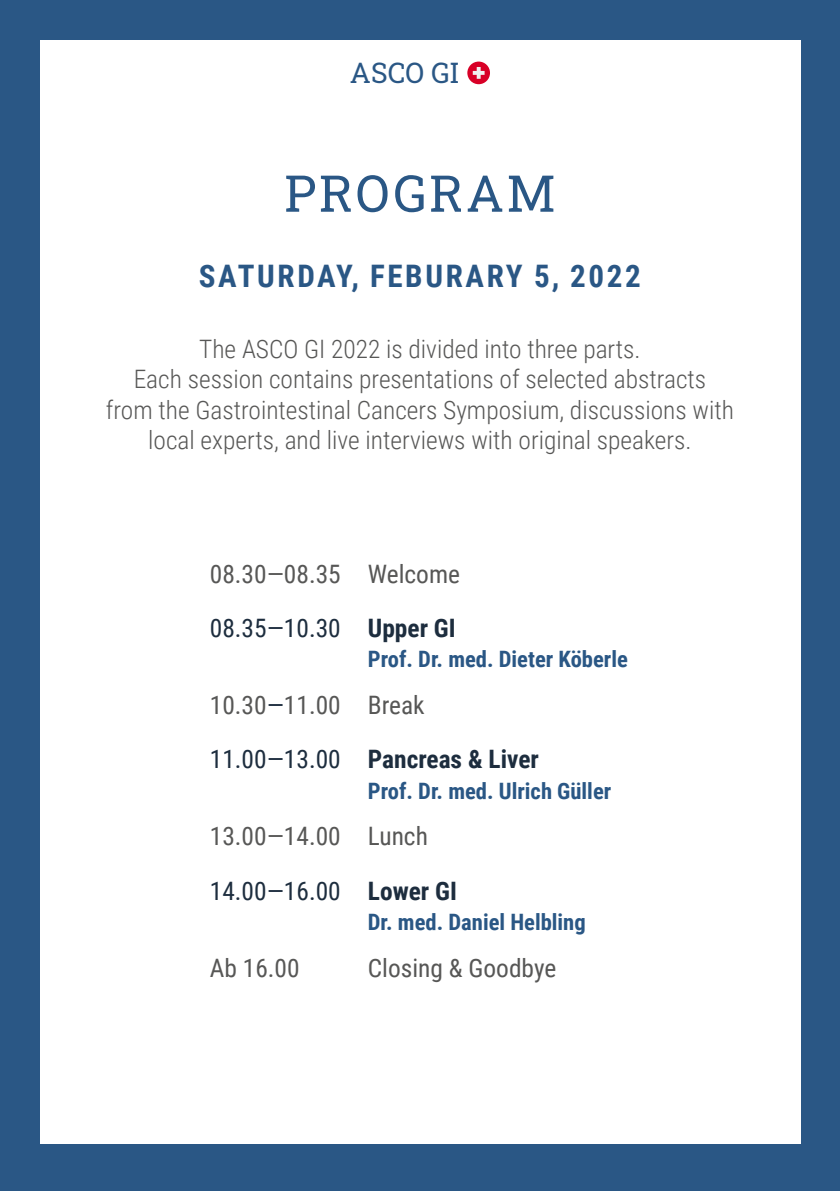
<style>
.page{position:relative;width:840px;height:1191px;background:#fff}
.page>*{position:absolute;margin:0;border:0;box-sizing:border-box;transform-origin:0 0}
.t1{font:50.8px "Roboto Slab";letter-spacing:.05em;color:#2a5785}
.t2{font:700 31px "Roboto Condensed";letter-spacing:.085em;color:#2a5785}
.t3{font:28.2px "Roboto Slab";color:#2a5785}
.t4{font:300 25.4px/30.4px "Roboto Condensed";color:#575756;text-align:center}
.t5{font:25.4px/54.4px "Roboto Condensed";color:#575756}
.t6{font:700 22.6px "Roboto Condensed";color:#2a5785}
.s1{color:#1d2d3e}
.s2{font-weight:700;color:#1d2d3e}
</style>
<div class="page">
<div style="left:0;top:0;width:839px;height:1191px;background:linear-gradient(to right,#295685,#2c5886)"></div>
<div style="left:40px;top:40px;width:759px;height:1103px;background:#fff"></div>
<div style="left:467px;top:62px;width:22px;height:22px;background:#d80027;border-radius:50%"></div>
<svg style="left:472px;top:67px;width:12px;height:12px"></svg>
<p class="t3" style="left:350px;top:53px;width:111px">ASCO GI</p>
<h1 class="t1" style="left:284px;top:158px;width:273px">PROGRAM</h1>
<p class="t2" style="left:199px;top:254px;width:443px">SATURDAY, FEBURARY 5, 2022</p>
<p class="t4" style="left:106px;top:333px;width:629px">The ASCO GI 2022 is divided into three parts.<br>Each session contains presentations of selected abstracts<br>from the Gastrointestinal Cancers Symposium, discussions with local experts, and live interviews with original speakers.</p>
<p class="t5" style="left:210px;top:545px;width:251px">08.30―08.35 Welcome<br><span class="s1">08.35―10.30</span> <span class="s2">Upper GI</span></p>
<p class="t6" style="left:367px;top:643px;width:261px">Prof. Dr. med. Dieter Köberle</p>
<p class="t5" style="left:210px;top:676px;width:330px">10.30<span class="s1">―</span>11.00 Break<br><span class="s1">11.00―13.00</span> <span class="s2">Pancreas &amp; Liver</span></p>
<p class="t6" style="left:367px;top:775px;width:245px">Prof. Dr. med. Ulrich Güller</p>
<p class="t5" style="left:210px;top:808px;width:248px">13.00―14.00 Lunch<br><span class="s1">14.00―16.00</span> <span class="s2">Lower GI</span></p>
<p class="t6" style="left:367px;top:906px;width:219px">Dr. med. Daniel Helbling</p>
<p class="t5" style="left:210px;top:939px;width:91px">Ab 16.00</p>
<p class="t5" style="left:367px;top:939px;width:190px">Closing &amp; Goodbye</p>
</div>
